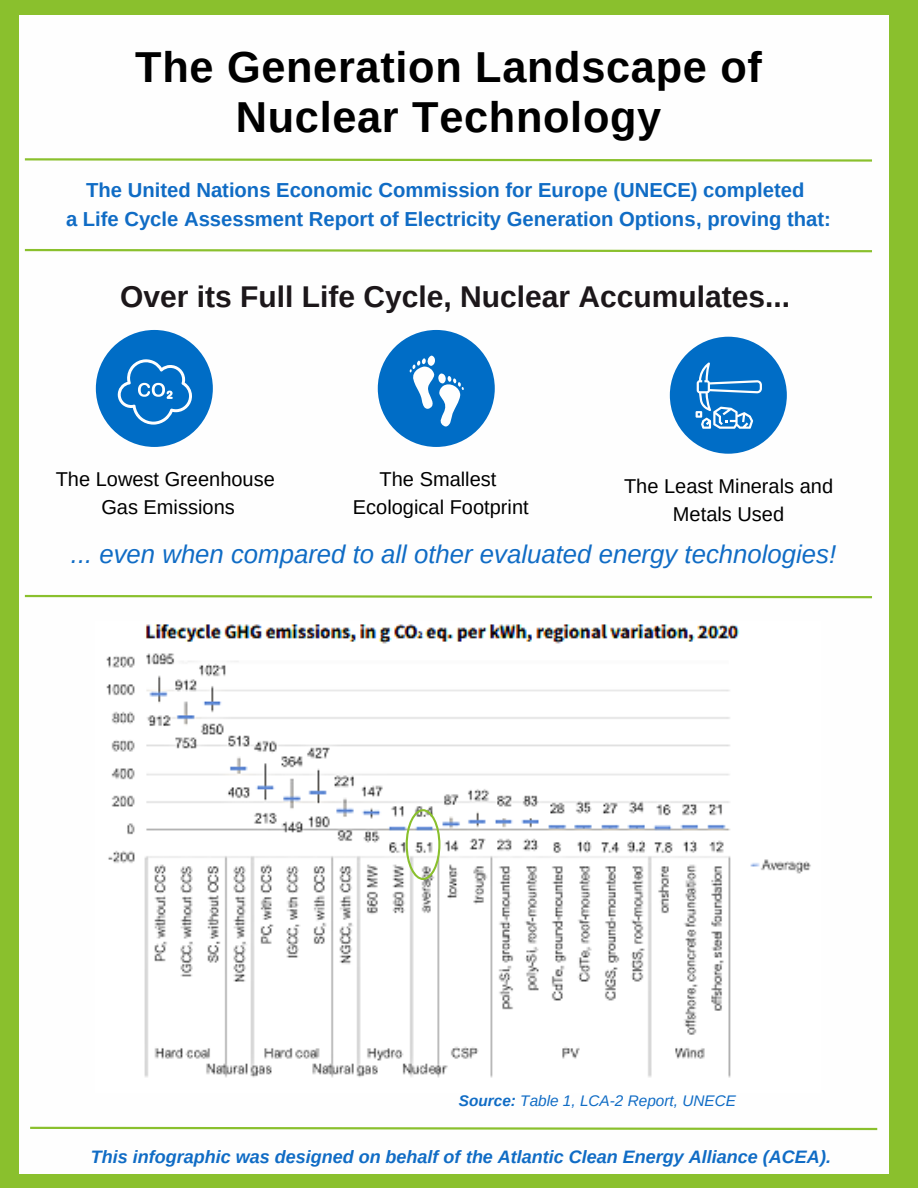
<style>
.page{position:relative;width:918px;height:1188px;background:#8ac02d}
.page>*{position:absolute;margin:0;border:0;box-sizing:border-box;transform-origin:0 0}
.t1{font:700 43.35px/50.7px "Arimo";letter-spacing:.015em;color:#000;text-align:center}
.t2{font:700 30px "Arimo";color:#1c171a}
.t3{font:italic 25.8px "Arimo";color:#106cc5}
.t4{font:700 20.25px/28.2px "Arimo";color:#106cc5;text-align:center}
.t5{font:19.95px/27.9px "Arimo";color:#000;text-align:center}
.t6{font:italic 700 18px "Arimo";color:#106cc5}
.t7{font:italic 15.3px "Arimo";color:#106cc5}
.s1{font-weight:700}
</style>
<div class="page">
<div style="left:20px;top:15px;width:869px;height:1159px;background:#fefefe"></div>
<svg style="left:24px;top:248px;width:848px;height:5px"></svg>
<img style="left:106px;top:624px;width:705px;height:454px">
<svg style="left:24px;top:158px;width:848px;height:4px"></svg>
<svg style="left:30px;top:1126px;width:848px;height:5px"></svg>
<div style="left:96px;top:330px;width:117px;height:117px;background:#006dc6;border-radius:50%"></div>
<div style="left:378px;top:330px;width:117px;height:117px;background:#006dc6;border-radius:50%"></div>
<div style="left:670px;top:337px;width:117px;height:117px;background:#006dc6;border-radius:50%"></div>
<svg style="left:118px;top:359px;width:74px;height:66px"></svg>
<svg style="left:410px;top:356px;width:54px;height:71px"></svg>
<svg style="left:696px;top:362px;width:66px;height:67px"></svg>
<svg style="left:24px;top:594px;width:848px;height:5px"></svg>
<svg style="left:406px;top:809px;width:34px;height:71px"></svg>
<h1 class="t1" style="left:135px;top:41px;width:628px">The Generation Landscape of<br>Nuclear Technology</h1>
<p class="t4" style="left:66px;top:176px;width:766px">The United Nations Economic Commission for Europe (UNECE) completed<br>a Life Cycle Assessment Report of Electricity Generation Options, proving that:</p>
<h2 class="t2" style="left:120px;top:280px;width:671px">Over its Full Life Cycle, Nuclear Accumulates...</h2>
<p class="t5" style="left:56px;top:465px;width:221px">The Lowest Greenhouse<br>Gas Emissions</p>
<p class="t5" style="left:353px;top:465px;width:177px">The Smallest<br>Ecological Footprint</p>
<p class="t5" style="left:624px;top:472px;width:211px">The Least Minerals and<br>Metals Used</p>
<p class="t3" style="left:71px;top:540px;width:767px">... even when compared to all other evaluated energy technologies!</p>
<p class="t7" style="left:459px;top:1092px;width:279px"><span class="s1">Source:</span> Table 1, LCA-2 Report, UNECE</p>
<p class="t6" style="left:91px;top:1146px;width:742px">This infographic was designed on behalf of the Atlantic Clean Energy Alliance (ACEA).</p>
</div>
